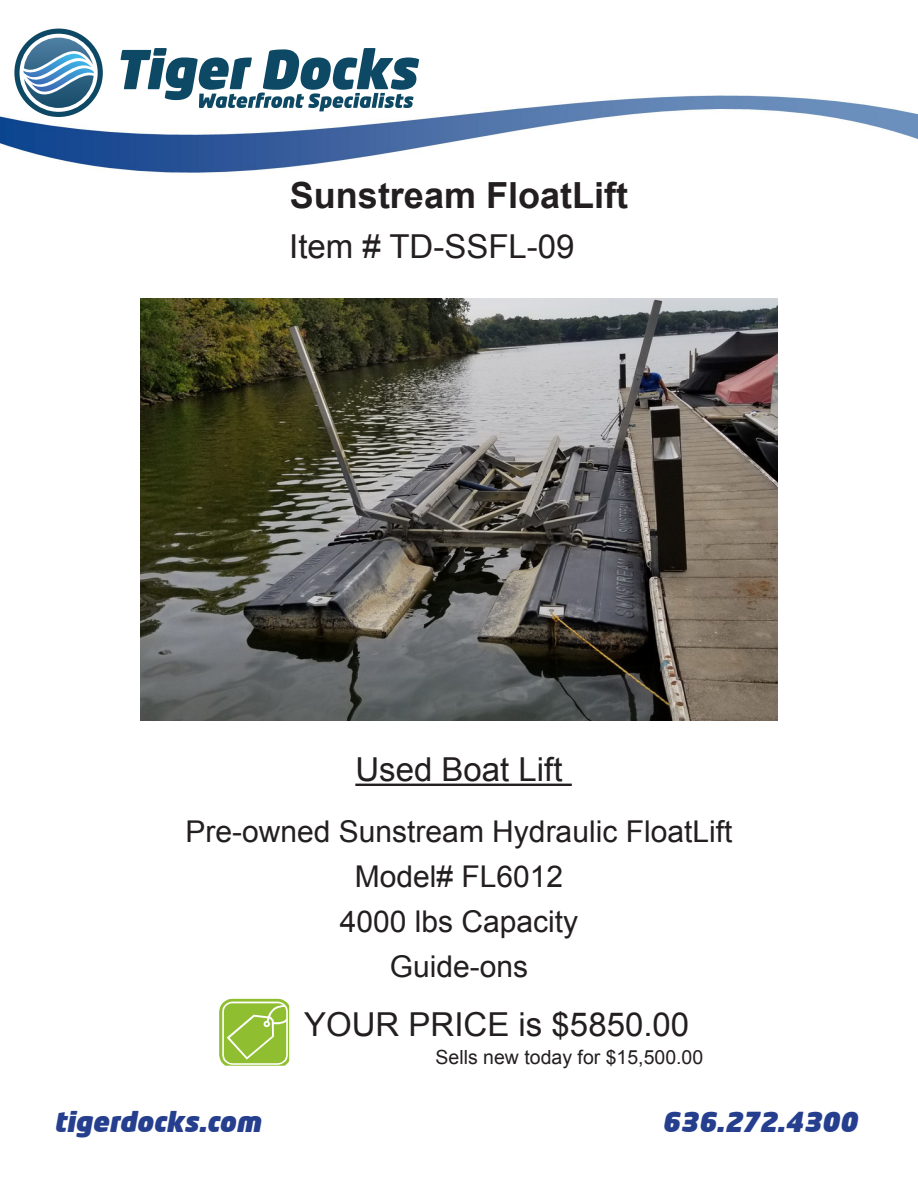
<style>
.page{position:relative;width:918px;height:1188px;background:#fff}
.page>*{position:absolute;margin:0;border:0;box-sizing:border-box;transform-origin:0 0}
.t1{font:700 36px "Arial";color:#231f20}
.t2{font:33px "Arial";color:#231f20}
.t3{font:30px "Arial";color:#231f20}
.t4{font:italic 900 27px "Neo Tech";color:#253f8e}
.t5{font:19.5px "Arial";color:#231f20}
</style>
<div class="page">
<img style="left:0;top:95px;width:918px;height:81px">
<svg style="left:14px;top:29px;width:89px;height:88px"></svg>
<svg style="left:121px;top:48px;width:298px;height:63px"></svg>
<svg style="left:219px;top:999px;width:70px;height:67px;background:#a3c956"></svg>
<hr style="left:355px;top:784px;width:217px;height:2px;background:#231f20">
<img style="left:141px;top:299px;width:636px;height:422px">
<p class="t1" style="left:290px;top:171px;width:340px">Sunstream FloatLift</p>
<p class="t2" style="left:289px;top:225px;width:287px">Item # TD-SSFL-09</p>
<p class="t2" style="left:355px;top:748px;width:209px">Used Boat Lift</p>
<p class="t3" style="left:186px;top:812px;width:548px">Pre-owned Sunstream Hydraulic FloatLift</p>
<p class="t3" style="left:355px;top:857px;width:210px">Model# FL6012</p>
<p class="t3" style="left:340px;top:902px;width:240px">4000 lbs Capacity</p>
<p class="t3" style="left:390px;top:947px;width:140px">Guide-ons</p>
<p class="t2" style="left:304px;top:1003px;width:387px">YOUR PRICE is $5850.00</p>
<p class="t5" style="left:436px;top:1044px;width:269px">Sells new today for $15,500.00</p>
<p class="t4" style="left:54px;top:1104px;width:208px">tigerdocks.com</p>
<p class="t4" style="left:662px;top:1104px;width:197px">636.272.4300</p>
</div>
